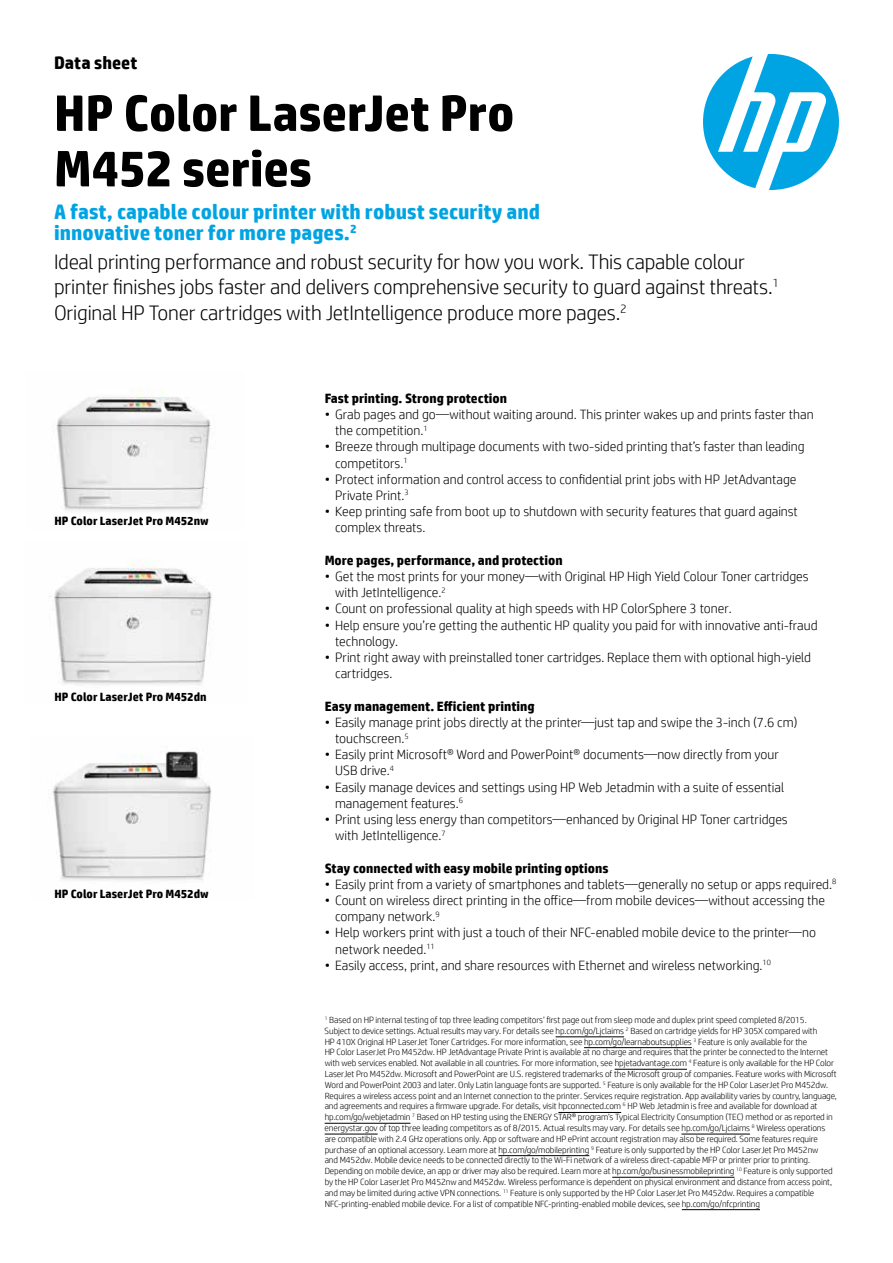
<style>
.page{position:relative;width:893px;height:1263px;background:#fff}
.page>*{position:absolute;margin:0;border:0;box-sizing:border-box;transform-origin:0 0}
.t1{font:700 51px/55.5px "HP Simplified";letter-spacing:-.005em;color:#000}
.t2{font:300 21px/25.2px "HP Simplified";letter-spacing:-.01em;color:#000}
.t3{font:700 21px/21px "HP Simplified";color:#00a4e3}
.t4{font:700 18px "HP Simplified";color:#000}
.t5{font:300 13.5px/16.2px "HP Simplified";color:#000}
.t6{font:700 13.5px "HP Simplified";color:#000}
.t7{font:700 12px "HP Simplified";color:#000}
.t8{font:300 9px/10.8px "HP Simplified";letter-spacing:-.01em;color:#000}
</style>
<div class="page">
<img style="left:52px;top:751px;width:160px;height:130px">
<img style="left:49px;top:559px;width:163px;height:126px">
<img style="left:52px;top:389px;width:159px;height:122px">
<svg style="left:703px;top:54px;width:136px;height:136px"></svg>
<hr style="left:556px;top:1036px;width:68px;height:1px;background:#000">
<hr style="left:584px;top:1047px;width:108px;height:1px;background:#000">
<hr style="left:615px;top:1069px;width:72px;height:1px;background:#000">
<hr style="left:558px;top:1112px;width:63px;height:1px;background:#000">
<hr style="left:325px;top:1123px;width:85px;height:1px;background:#000">
<hr style="left:325px;top:1134px;width:53px;height:1px;background:#000">
<hr style="left:681px;top:1134px;width:69px;height:1px;background:#000">
<hr style="left:498px;top:1155px;width:91px;height:1px;background:#000">
<hr style="left:612px;top:1177px;width:122px;height:1px;background:#000">
<hr style="left:682px;top:1209px;width:78px;height:1px;background:#000">
<h3 class="t4" style="left:54px;top:51px;width:85px">Data sheet</h3>
<h1 class="t1" style="left:54px;top:86px;width:462px">HP Color LaserJet Pro<br>M452 series</h1>
<h2 class="t3" style="left:54px;top:201px;width:488px">A fast, capable colour printer with robust security and innovative toner for more pages.<sup>2</sup></h2>
<p class="t2" style="left:54px;top:249px;width:727px">Ideal printing performance and robust security for how you work. This capable colour printer finishes jobs faster and delivers comprehensive security to guard against threats.<sup>1<br></sup>Original HP Toner cartridges with JetIntelligence produce more pages.<sup>2</sup></p>
<h3 class="t7" style="left:54px;top:513px;width:156px">HP Color LaserJet Pro M452nw</h3>
<h3 class="t7" style="left:54px;top:689px;width:154px">HP Color LaserJet Pro M452dn</h3>
<h3 class="t7" style="left:54px;top:886px;width:156px">HP Color LaserJet Pro M452dw</h3>
<h3 class="t6" style="left:325px;top:389px;width:184px">Fast printing. Strong protection</h3>
<h3 class="t5" style="left:335px;top:406px;width:480px;text-indent:-11px">• Grab pages and go—without waiting around. This printer wakes up and prints faster than the competition.<sup>1</sup></h3>
<h3 class="t5" style="left:335px;top:438px;width:471px;text-indent:-11px">• Breeze through multipage documents with two-sided printing that’s faster than leading competitors.<sup>1</sup></h3>
<h3 class="t5" style="left:335px;top:471px;width:463px;text-indent:-11px">• Protect information and control access to confidential print jobs with HP JetAdvantage<br>Private Print.<sup>3</sup></h3>
<h3 class="t5" style="left:335px;top:503px;width:464px;text-indent:-11px">• Keep printing safe from boot up to shutdown with security features that guard against complex threats.</h3>
<h3 class="t6" style="left:325px;top:551px;width:240px">More pages, performance, and protection</h3>
<h3 class="t5" style="left:335px;top:568px;width:475px;text-indent:-11px">• Get the most prints for your money—with Original HP High Yield Colour Toner cartridges with JetIntelligence.<sup>2</sup></h3>
<h3 class="t5" style="left:325px;top:600px;width:409px">• Count on professional quality at high speeds with HP ColorSphere 3 toner.</h3>
<h3 class="t5" style="left:335px;top:616px;width:484px;text-indent:-11px">• Help ensure you’re getting the authentic HP quality you paid for with innovative anti-fraud technology.</h3>
<h3 class="t5" style="left:335px;top:649px;width:477px;text-indent:-11px">• Print right away with preinstalled toner cartridges. Replace them with optional high-yield cartridges.</h3>
<h3 class="t6" style="left:325px;top:697px;width:212px">Easy management. Efficient printing</h3>
<h3 class="t5" style="left:335px;top:714px;width:464px;text-indent:-11px">• Easily manage print jobs directly at the printer—just tap and swipe the 3-inch (7.6 cm) touchscreen.<sup>5</sup></h3>
<h3 class="t5" style="left:335px;top:746px;width:445px;text-indent:-11px">• Easily print Microsoft® Word and PowerPoint® documents—now directly from your<br>USB drive.<sup>4</sup></h3>
<h3 class="t5" style="left:335px;top:778px;width:451px;text-indent:-11px">• Easily manage devices and settings using HP Web Jetadmin with a suite of essential management features.<sup>6</sup></h3>
<h3 class="t5" style="left:335px;top:811px;width:454px;text-indent:-11px">• Print using less energy than competitors—enhanced by Original HP Toner cartridges with JetIntelligence.<sup>7</sup></h3>
<h3 class="t6" style="left:325px;top:859px;width:285px">Stay connected with easy mobile printing options</h3>
<h3 class="t5" style="left:325px;top:876px;width:513px">• Easily print from a variety of smartphones and tablets—generally no setup or apps required.<sup>8</sup></h3>
<h3 class="t5" style="left:335px;top:892px;width:491px;text-indent:-11px">• Count on wireless direct printing in the office—from mobile devices—without accessing the company network.<sup>9</sup></h3>
<h3 class="t5" style="left:335px;top:924px;width:482px;text-indent:-11px">• Help workers print with just a touch of their NFC-enabled mobile device to the printer—no network needed.<sup>11</sup></h3>
<h3 class="t5" style="left:325px;top:957px;width:448px">• Easily access, print, and share resources with Ethernet and wireless networking.<sup>10</sup></h3>
<p class="t8" style="left:325px;top:1014px;width:514px"><sup>1</sup> Based on HP internal testing of top three leading competitors’ first page out from sleep mode and duplex print speed completed 8/2015.<br>Subject to device settings. Actual results may vary. For details see hp.com/go/Ljclaims <sup>2</sup> Based on cartridge yields for HP 305X compared with<br>HP 410X Original HP LaserJet Toner Cartridges. For more information, see hp.com/go/learnaboutsupplies <sup>3</sup> Feature is only available for the<br>HP Color LaserJet Pro M452dw. HP JetAdvantage Private Print is available at no charge and requires that the printer be connected to the Internet with web services enabled. Not available in all countries. For more information, see hpjetadvantage.com <sup>4</sup> Feature is only available for the HP Color LaserJet Pro M452dw. Microsoft and PowerPoint are U.S. registered trademarks of the Microsoft group of companies. Feature works with Microsoft Word and PowerPoint 2003 and later. Only Latin language fonts are supported. <sup>5</sup> Feature is only available for the HP Color LaserJet Pro M452dw.<br>Requires a wireless access point and an Internet connection to the printer. Services require registration. App availability varies by country, language, and agreements and requires a firmware upgrade. For details, visit hpconnected.com <sup>6</sup> HP Web Jetadmin is free and available for download at hp.com/go/webjetadmin <sup>7</sup> Based on HP testing using the ENERGY STAR® program’s Typical Electricity Consumption (TEC) method or as reported in energystar.gov of top three leading competitors as of 8/2015. Actual results may vary. For details see hp.com/go/Ljclaims <sup>8</sup> Wireless operations are compatible with 2.4 GHz operations only. App or software and HP ePrint account registration may also be required. Some features require purchase of an optional accessory. Learn more at hp.com/go/mobileprinting <sup>9</sup> Feature is only supported by the HP Color LaserJet Pro M452nw<br>and M452dw. Mobile device needs to be connected directly to the Wi-Fi network of a wireless direct-capable MFP or printer prior to printing.<br>Depending on mobile device, an app or driver may also be required. Learn more at hp.com/go/businessmobileprinting <sup>10</sup> Feature is only supported by the HP Color LaserJet Pro M452nw and M452dw. Wireless performance is dependent on physical environment and distance from access point, and may be limited during active VPN connections. <sup>11</sup> Feature is only supported by the HP Color LaserJet Pro M452dw. Requires a compatible NFC-printing-enabled mobile device. For a list of compatible NFC-printing-enabled mobile devices, see hp.com/go/nfcprinting</p>
</div>
